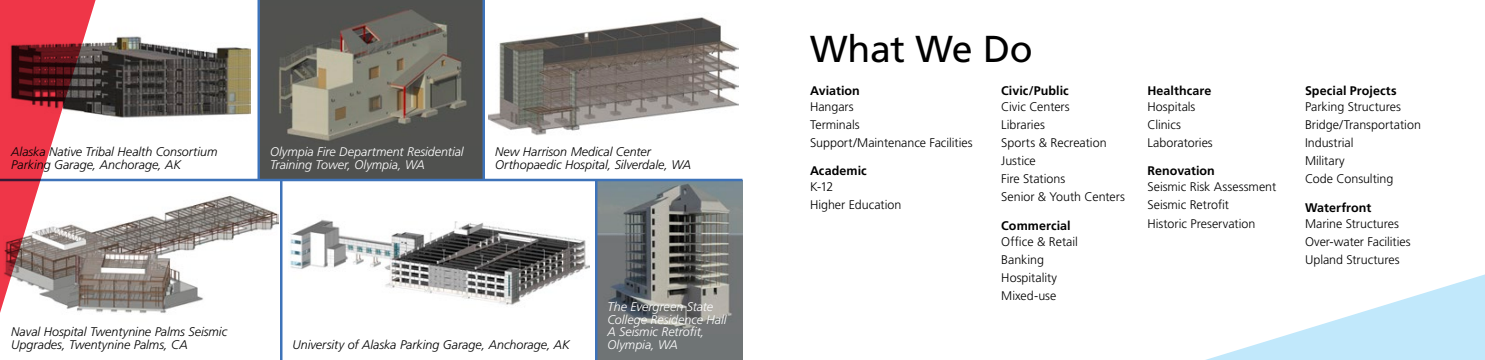
<style>
.page{position:relative;width:1485px;height:360px;background:#fff}
.page>*{position:absolute;margin:0;border:0;box-sizing:border-box;transform-origin:0 0}
.Title{font:37.5px "Frutiger LT Std";letter-spacing:-.01em;color:#000}
.Body{font:300 12.5px "Frutiger LT Std";color:#000}
.Body-2{font:italic 300 12.5px/12.5px "Frutiger LT Std";color:#000}
.Body-3{font:italic 300 12.5px/12.5px "Frutiger LT Std";color:#fff}
.Body-4{font:700 12.5px "Frutiger LT Std";letter-spacing:.005em;color:#000}
</style>
<div class="page">
<svg style="left:1205px;top:274px;width:280px;height:86px"></svg>
<div style="left:596px;top:180px;width:146px;height:180px;background:#6f7475"></div>
<img style="left:598px;top:181px;width:144px;height:148px">
<img style="left:101px;top:36px;width:149px;height:82px">
<img style="left:288px;top:181px;width:301px;height:124px">
<img style="left:101px;top:181px;width:177px;height:133px">
<img style="left:488px;top:17px;width:250px;height:119px">
<div style="left:259px;top:0;width:225px;height:180px;background:#50514f"></div>
<img style="left:279px;top:9px;width:188px;height:132px">
<hr style="left:482px;top:0;width:3px;height:180px;background:#3e73b9">
<hr style="left:258px;top:0;width:2px;height:180px;background:#3e73b9">
<hr style="left:0;top:179px;width:742px;height:2px;background:#3e73b9">
<hr style="left:595px;top:180px;width:3px;height:180px;background:#3e73b9">
<hr style="left:280px;top:180px;width:2px;height:180px;background:#3e73b9">
<svg style="left:0;top:0;width:101px;height:313px"></svg>
<p class="Body-2" style="left:11px;top:146px;width:208px">Alaska Native Tribal Health Consortium<br>Parking Garage, Anchorage, AK</p>
<p class="Body-3" style="left:270px;top:146px;width:195px">Olympia Fire Department Residential<br>Training Tower, Olympia, WA</p>
<p class="Body-2" style="left:495px;top:146px;width:198px">New Harrison Medical Center<br>Orthopaedic Hospital, Silverdale, WA</p>
<p class="Body-2" style="left:11px;top:326px;width:217px">Naval Hospital Twentynine Palms Seismic<br>Upgrades, Twentynine Palms, CA</p>
<p class="Body-2" style="left:292px;top:338px;width:279px">University of Alaska Parking Garage, Anchorage, AK</p>
<p class="Body-3" style="left:608px;top:301px;width:121px">The Evergreen State<br>College Residence Hall<br>A Seismic Retrofit,<br>Olympia, WA</p>
<p class="Title" style="left:810px;top:27px;width:224px">What We Do</p>
<p class="Body-4" style="left:810px;top:83px;width:51px">Aviation</p>
<p class="Body" style="left:810px;top:99px;width:45px">Hangars</p>
<p class="Body" style="left:810px;top:117px;width:51px">Terminals</p>
<p class="Body" style="left:810px;top:135px;width:164px">Support/Maintenance Facilities</p>
<p class="Body-4" style="left:1001px;top:83px;width:69px">Civic/Public</p>
<p class="Body" style="left:1001px;top:99px;width:70px">Civic Centers</p>
<p class="Body" style="left:1001px;top:117px;width:45px">Libraries</p>
<p class="Body" style="left:1001px;top:135px;width:107px">Sports &amp; Recreation</p>
<p class="Body" style="left:1001px;top:154px;width:36px">Justice</p>
<p class="Body" style="left:1001px;top:172px;width:65px">Fire Stations</p>
<p class="Body" style="left:1001px;top:190px;width:125px">Senior &amp; Youth Centers</p>
<p class="Body-4" style="left:810px;top:164px;width:58px">Academic</p>
<p class="Body" style="left:810px;top:180px;width:25px">K-12</p>
<p class="Body" style="left:810px;top:198px;width:93px">Higher Education</p>
<p class="Body-4" style="left:1001px;top:218px;width:71px">Commercial</p>
<p class="Body" style="left:1001px;top:234px;width:78px">Office &amp; Retail</p>
<p class="Body" style="left:1001px;top:252px;width:44px">Banking</p>
<p class="Body" style="left:1001px;top:270px;width:57px">Hospitality</p>
<p class="Body" style="left:1001px;top:289px;width:57px">Mixed-use</p>
<p class="Body-4" style="left:1148px;top:83px;width:65px">Healthcare</p>
<p class="Body" style="left:1148px;top:99px;width:50px">Hospitals</p>
<p class="Body" style="left:1148px;top:117px;width:35px">Clinics</p>
<p class="Body" style="left:1148px;top:135px;width:67px">Laboratories</p>
<p class="Body-4" style="left:1148px;top:164px;width:69px">Renovation</p>
<p class="Body" style="left:1148px;top:180px;width:130px">Seismic Risk Assessment</p>
<p class="Body" style="left:1148px;top:198px;width:83px">Seismic Retrofit</p>
<p class="Body" style="left:1148px;top:216px;width:109px">Historic Preservation</p>
<p class="Body-4" style="left:1305px;top:83px;width:93px">Special Projects</p>
<p class="Body" style="left:1305px;top:99px;width:97px">Parking Structures</p>
<p class="Body" style="left:1305px;top:117px;width:117px">Bridge/Transportation</p>
<p class="Body" style="left:1305px;top:135px;width:50px">Industrial</p>
<p class="Body" style="left:1305px;top:154px;width:41px">Military</p>
<p class="Body" style="left:1305px;top:172px;width:90px">Code Consulting</p>
<p class="Body-4" style="left:1305px;top:200px;width:68px">Waterfront</p>
<p class="Body" style="left:1305px;top:216px;width:96px">Marine Structures</p>
<p class="Body" style="left:1305px;top:234px;width:107px">Over-water Facilities</p>
<p class="Body" style="left:1305px;top:252px;width:96px">Upland Structures</p>
</div>
